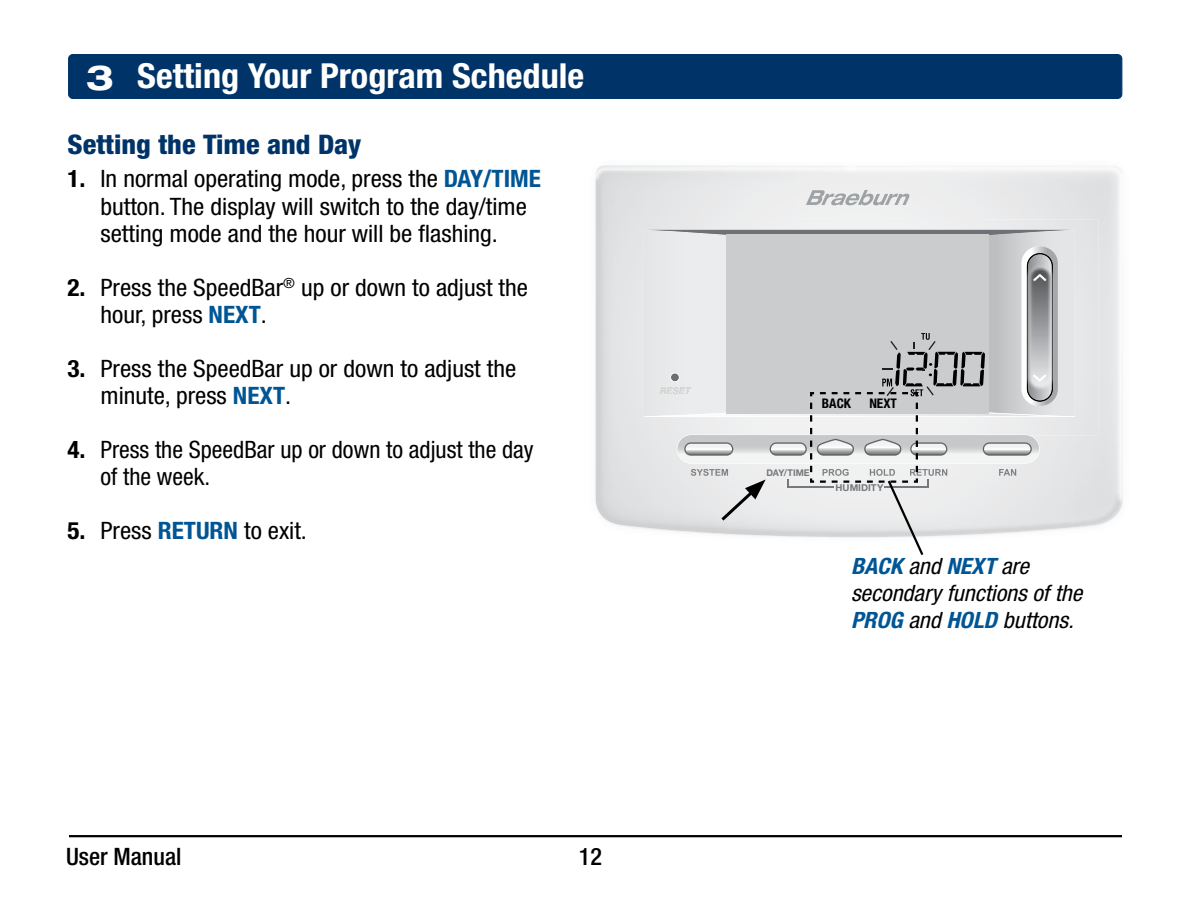
<style>
.page{position:relative;width:1188px;height:918px;background:#fff}
.page>*{position:absolute;margin:0;border:0;box-sizing:border-box;transform-origin:0 0}
.t1{font:700 condensed 34.5px "Helvetica Neue LT Std";color:#fff;scale:1.05 1}
.t2{font:800 condensed 27px "Helvetica Neue LT Std";color:#003468;scale:1.05 1}
.t3{font:condensed 24px/27.9px "Helvetica Neue LT Std";color:#000;scale:1.05 1}
.t4{font:condensed 24px/27px "Helvetica Neue LT Std";color:#000}
.t5{font:500 condensed 24px "Helvetica Neue LT Std";color:#000}
.t6{font:italic condensed 22.5px/27px "Helvetica Neue LT Std";color:#000;scale:1.05 1}
.t7{font:700 condensed 13.2px "Helvetica Neue LT Std";color:#000}
.t8{font:700 9.6px "Helvetica Neue LT Std";color:#76787a}
.t9{font:700 9.3px "Helvetica Neue LT Std";color:#77787b;scale:.96 1}
.s1{font-stretch:expanded}
.s2{font-weight:700}
.s3{font-weight:700;color:#005595}
</style>
<div class="page">
<img style="left:595px;top:177px;width:1px;height:81px">
<img style="left:595px;top:258px;width:49px;height:271px">
<div style="left:643px;top:229px;width:86px;height:188px;background:#eaebec"></div>
<img style="left:644px;top:230px;width:338px;height:5px">
<div style="left:798px;top:166px;width:108px;height:52px;background:#eeeff0"></div>
<svg style="left:806px;top:190px;width:104px;height:15px;background:#cacbcd"></svg>
<div style="left:982px;top:220px;width:116px;height:215px;background:#e5e6e7"></div>
<img style="left:989px;top:229px;width:86px;height:24px">
<img style="left:1022px;top:246px;width:36px;height:7px">
<div style="left:726px;top:234px;width:263px;height:180px;background:#caccce"></div>
<hr style="left:69px;top:835px;width:1053px;height:2px;background:#000">
<div style="left:69px;top:55px;width:1053px;height:43px;background:#003468;border-radius:4px"></div>
<div style="left:68px;top:54px;width:1054px;height:45px;border:1px solid #003468;border-radius:4px"></div>
<svg style="left:644px;top:253px;width:431px;height:302px"></svg>
<h1 class="t1" style="left:86px;top:55px;width:476px"><span class="s1">3</span> Setting Your Program Schedule</h1>
<p class="t2" style="left:68px;top:127px;width:282px">Setting the Time and Day</p>
<p class="t3" style="left:101px;top:164px;width:421px;text-indent:-33px"><span class="s2">1.</span> In normal operating mode, press the <span class="s3">DAY/TIME </span>button. The display will switch to the day/time setting mode and the hour will be flashing.</p>
<p class="t3" style="left:101px;top:274px;width:409px;line-height:27px;text-indent:-33px"><span class="s2">2.</span> Press the SpeedBar<sup>®</sup> up or down to adjust the hour, press <span class="s3">NEXT</span>.</p>
<p class="t3" style="left:101px;top:355px;width:397px;line-height:27px;text-indent:-33px"><span class="s2">3.</span> Press the SpeedBar up or down to adjust the minute, press <span class="s3">NEXT</span>.</p>
<p class="t4" style="left:100px;top:436px;width:435px;text-indent:-33px"><span class="s2">4.</span> Press the SpeedBar up or down to adjust the day of the week.</p>
<p class="t3" style="left:67px;top:517px;width:230px"><span class="s2">5.</span> Press <span class="s3">RETURN</span> to exit.</p>
<p class="t5" style="left:66px;top:842px;width:117px">User Manual</p>
<p class="t5" style="left:579px;top:842px;width:25px">12</p>
<p class="t7" style="left:822px;top:396px;width:31px">BACK</p>
<p class="t7" style="left:869px;top:396px;width:29px">NEXT</p>
<p class="t9" style="left:766px;top:466px;width:47px">DAY/TIME</p>
<p class="t8" style="left:836px;top:481px;width:49px">HUMIDITY</p>
<p class="t6" style="left:851px;top:553px;width:222px"><span class="s3">BACK</span> and <span class="s3">NEXT</span> are secondary functions of the<br><span class="s3">PROG</span> and <span class="s3">HOLD</span> buttons.</p>
</div>
